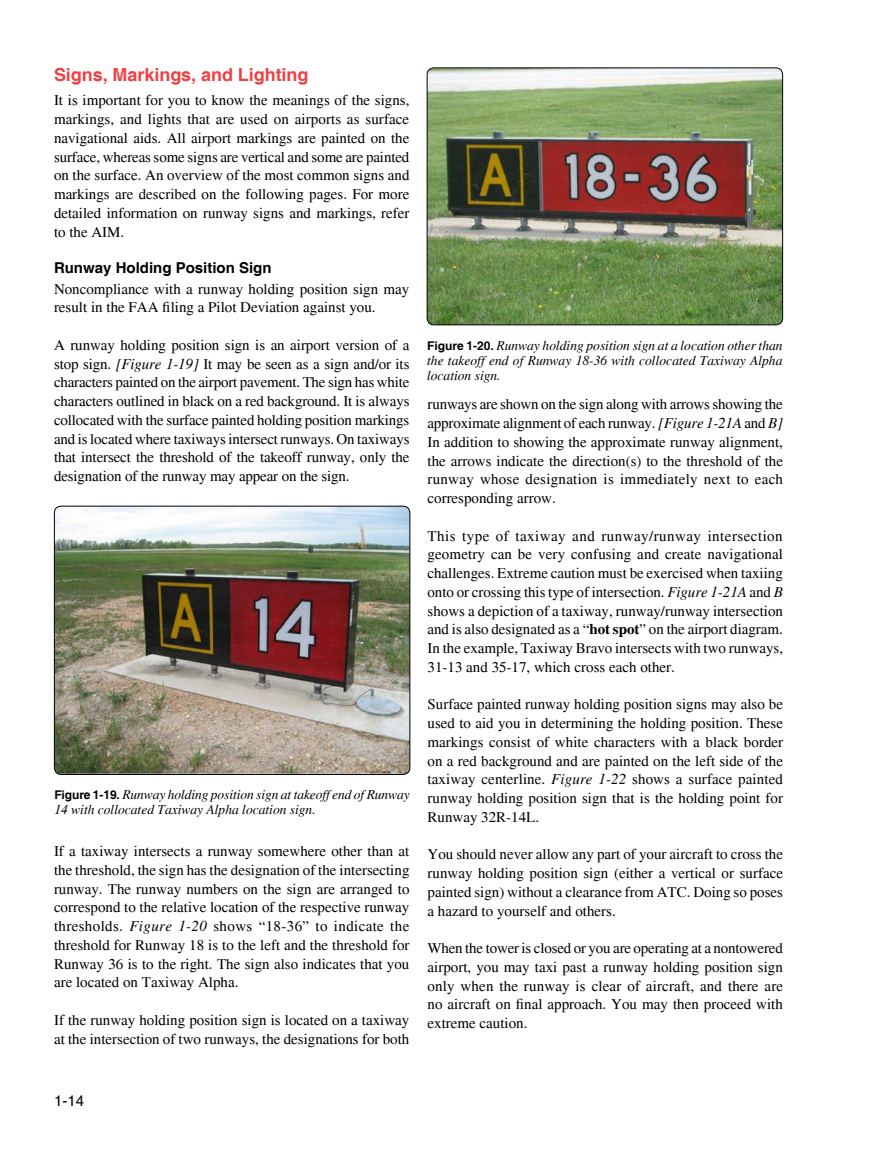
<style>
.page{position:relative;width:891px;height:1161px;background:#fff}
.page>*{position:absolute;margin:0;border:0;box-sizing:border-box;transform-origin:0 0}
.t1{font:700 18px "Helvetica";letter-spacing:-.005em;color:#ef4144}
.t2{font:15px/18.8px "Times";color:#000;text-align:justify}
.t3{font:700 15px "Helvetica";color:#000}
.t4{font:15px "Helvetica";color:#000}
.t5{font:italic 13.5px/15px "Times";color:#000}
.s1{font-style:italic}
.s2{font-family:"Helvetica";font-weight:700;font-style:normal;font-size:12px}
.s3{font-weight:700}
</style>
<div class="page">
<img style="left:54px;top:506px;width:356px;height:268px">
<div style="left:54px;top:506px;width:356px;height:269px;border:1px solid #000;border-radius:7px"></div>
<img style="left:427px;top:68px;width:356px;height:257px">
<div style="left:427px;top:68px;width:356px;height:257px;border:1px solid #000;border-radius:7px"></div>
<p class="t1" style="left:54px;top:63px;width:256px">Signs, Markings, and Lighting</p>
<p class="t2" style="left:54px;top:91px;width:357px">It is important for you to know the meanings of the signs, markings, and lights that are used on airports as surface navigational aids. All airport markings are painted on the surface, whereas some signs are vertical and some are painted on the surface. An overview of the most common signs and markings are described on the following pages. For more detailed information on runway signs and markings, refer to the AIM.</p>
<p class="t3" style="left:54px;top:259px;width:219px">Runway Holding Position Sign</p>
<p class="t2" style="left:54px;top:279px;width:357px">Noncompliance with a runway holding position sign may result in the FAA filing a Pilot Deviation against you.</p>
<p class="t2" style="left:54px;top:336px;width:357px">A runway holding position sign is an airport version of a stop sign. <span class="s1">[Figure 1-19]</span> It may be seen as a sign and/or its characters painted on the airport pavement. The sign has white characters outlined in black on a red background. It is always collocated with the surface painted holding position markings and is located where taxiways intersect runways. On taxiways that intersect the threshold of the takeoff runway, only the designation of the runway may appear on the sign.</p>
<p class="t5" style="left:54px;top:787px;width:357px"><span class="s2">Figure 1-19.</span> Runway holding position sign at takeoff end of Runway<br>14 with collocated Taxiway Alpha location sign.</p>
<p class="t2" style="left:54px;top:842px;width:357px">If a taxiway intersects a runway somewhere other than at the threshold, the sign has the designation of the intersecting runway. The runway numbers on the sign are arranged to correspond to the relative location of the respective runway thresholds. <span class="s1">Figure 1-20</span> shows “18-36” to indicate the threshold for Runway 18 is to the left and the threshold for Runway 36 is to the right. The sign also indicates that you are located on Taxiway Alpha.</p>
<p class="t2" style="left:54px;top:1011px;width:357px">If the runway holding position sign is located on a taxiway at the intersection of two runways, the designations for both</p>
<p class="t5" style="left:427px;top:338px;width:357px;text-align:justify"><span class="s2">Figure 1-20.</span> Runway holding position sign at a location other than the takeoff end of Runway 18-36 with collocated Taxiway Alpha location sign.</p>
<p class="t2" style="left:428px;top:395px;width:357px">runways are shown on the sign along with arrows showing the approximate alignment of each runway. <span class="s1">[Figure 1-21A</span> and <span class="s1">B] </span>In addition to showing the approximate runway alignment, the arrows indicate the direction(s) to the threshold of the runway whose designation is immediately next to each corresponding arrow.</p>
<p class="t2" style="left:428px;top:526px;width:357px">This type of taxiway and runway/runway intersection geometry can be very confusing and create navigational challenges. Extreme caution must be exercised when taxiing onto or crossing this type of intersection. <span class="s1">Figure 1-21A</span> and <span class="s1">B </span>shows a depiction of a taxiway, runway/runway intersection and is also designated as a “<span class="s3">hot spot</span>” on the airport diagram.<br>In the example, Taxiway Bravo intersects with two runways, 31-13 and 35-17, which cross each other.</p>
<p class="t2" style="left:428px;top:695px;width:357px">Surface painted runway holding position signs may also be used to aid you in determining the holding position. These markings consist of white characters with a black border on a red background and are painted on the left side of the taxiway centerline. <span class="s1">Figure 1-22</span> shows a surface painted runway holding position sign that is the holding point for Runway 32R-14L.</p>
<p class="t2" style="left:428px;top:845px;width:357px">You should never allow any part of your aircraft to cross the runway holding position sign (either a vertical or surface painted sign) without a clearance from ATC. Doing so poses a hazard to yourself and others.</p>
<p class="t2" style="left:428px;top:939px;width:357px">When the tower is closed or you are operating at a nontowered airport, you may taxi past a runway holding position sign only when the runway is clear of aircraft, and there are no aircraft on final approach. You may then proceed with extreme caution.</p>
<p class="t4" style="left:54px;top:1092px;width:32px">1-14</p>
</div>
